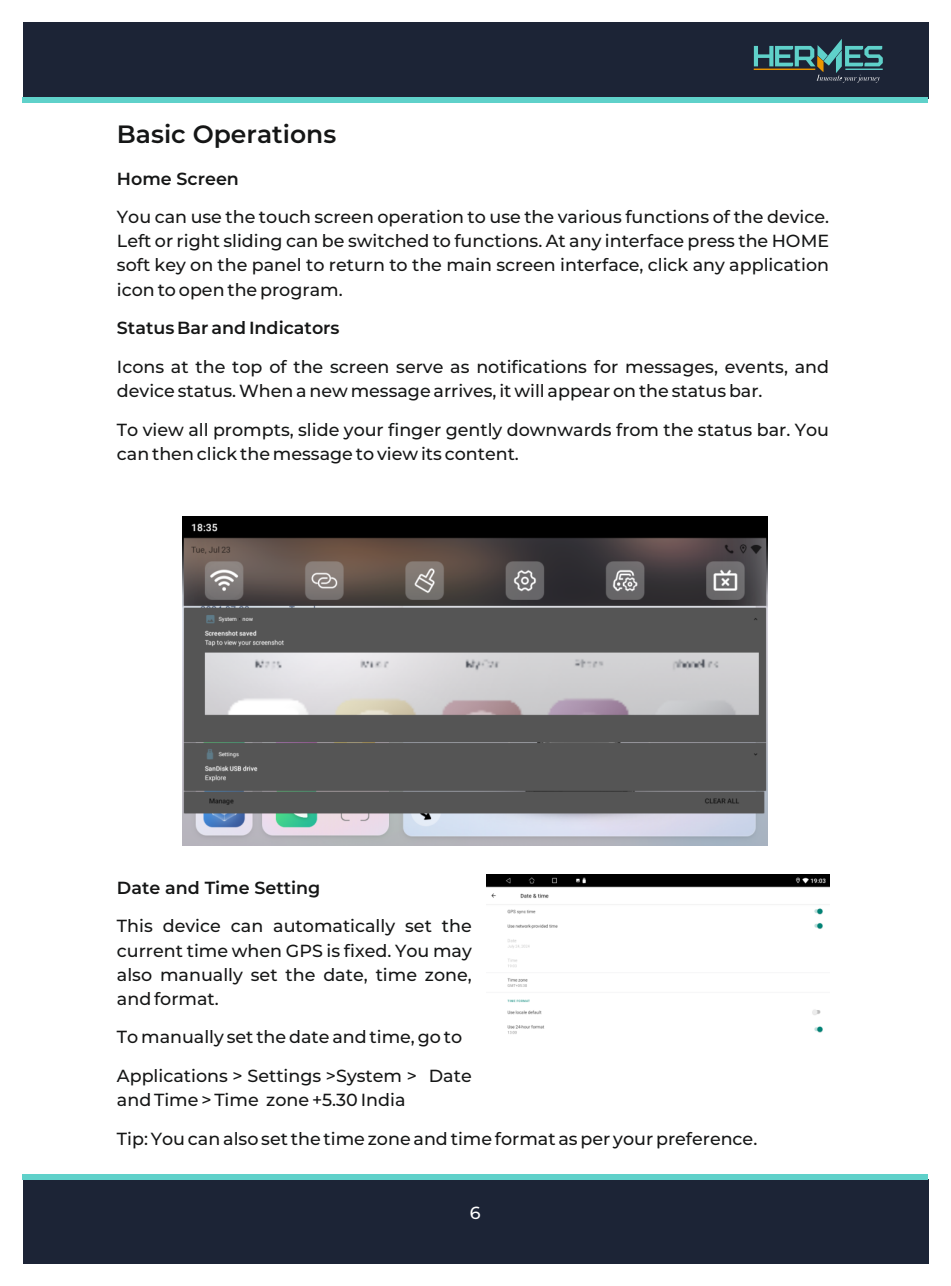
<style>
.page{position:relative;width:951px;height:1286px;background:#fff}
.page>*{position:absolute;margin:0;border:0;box-sizing:border-box;transform-origin:0 0}
.t1{font:600 25px "Montserrat";color:#151616}
.t2{font:500 17.5px/24.2px "Montserrat";color:#151616}
.t3{font:600 17.5px "Montserrat";color:#151616}
.t4{font:500 17.5px "Montserrat";color:#fff}
</style>
<div class="page">
<div style="left:23px;top:1178px;width:905px;height:85px;background:#1c2436"></div>
<div style="left:22px;top:1173px;width:905px;height:6px;background:#5fd1ca"></div>
<div style="left:23px;top:22px;width:905px;height:77px;background:#1c2436"></div>
<div style="left:22px;top:97px;width:905px;height:5px;background:#5fd1ca"></div>
<svg style="left:753px;top:39px;width:129px;height:44px"></svg>
<img style="left:182px;top:516px;width:585px;height:328px">
<img style="left:486px;top:874px;width:343px;height:160px">
<h1 class="t1" style="left:117px;top:118px;width:221px">Basic Operations</h1>
<p class="t3" style="left:117px;top:167px;width:123px">Home Screen</p>
<p class="t2" style="left:117px;top:205px;width:713px;text-align:justify">You can use the touch screen operation to use the various functions of the device.<br>Left or right sliding can be switched to functions. At any interface press the HOME soft key on the panel to return to the main screen interface, click any application icon to open the program.</p>
<p class="t3" style="left:117px;top:317px;width:224px">Status Bar and Indicators</p>
<p class="t2" style="left:117px;top:354px;width:713px">Icons at the top of the screen serve as notifications for messages, events, and device status. When a new message arrives, it will appear on the status bar.</p>
<p class="t2" style="left:117px;top:417px;width:713px">To view all prompts, slide your finger gently downwards from the status bar. You can then click the message to view its content.</p>
<p class="t3" style="left:117px;top:876px;width:205px">Date and Time Setting</p>
<p class="t2" style="left:117px;top:913px;width:356px;text-align:justify">This device can automatically set the current time when GPS is fixed. You may also manually set the date, time zone, and format.</p>
<p class="t2" style="left:117px;top:1024px;width:346px">To manually set the date and time, go to</p>
<p class="t2" style="left:117px;top:1063px;width:356px">Applications &gt; Settings &gt;System &gt; Date and Time &gt; Time zone +5.30 India</p>
<p class="t2" style="left:117px;top:1126px;width:641px">Tip: You can also set the time zone and time format as per your preference.</p>
<p class="t4" style="left:469px;top:1201px;width:12px">6</p>
</div>
